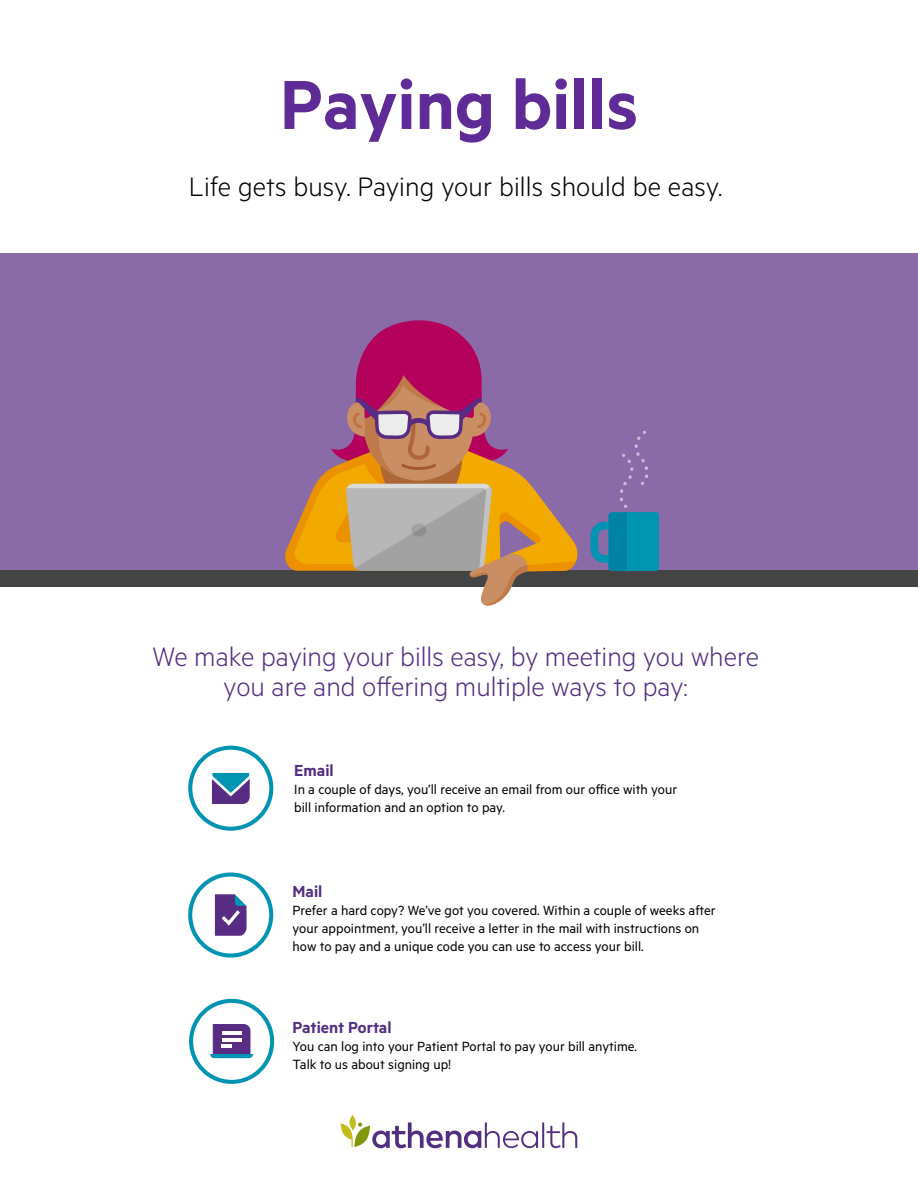
<style>
.page{position:relative;width:918px;height:1188px;background:#fff}
.page>*{position:absolute;margin:0;border:0;box-sizing:border-box;transform-origin:0 0}
.t1{font:600 78px "Metric";color:#5e2b97}
.t2{font:300 30px/30px "Metric";color:#522e81;text-align:center}
.t3{font:300 30px "Metric";letter-spacing:.005em;color:#000}
.t4{font:600 18px "Metric";color:#522e81}
.t5{font:15px/18px "Metric";color:#000}
</style>
<div class="page">
<div style="left:189px;top:999px;width:85px;height:85px;border:4px solid #0093b2;border-radius:50%"></div>
<svg style="left:210px;top:1024px;width:43px;height:34px"></svg>
<div style="left:188px;top:746px;width:85px;height:85px;border:4px solid #0093b2;border-radius:50%"></div>
<svg style="left:212px;top:773px;width:37px;height:31px"></svg>
<div style="left:188px;top:873px;width:85px;height:85px;border:4px solid #0093b2;border-radius:50%"></div>
<svg style="left:215px;top:894px;width:32px;height:42px"></svg>
<svg style="left:349px;top:1115px;width:7px;height:15px"></svg>
<svg style="left:341px;top:1122px;width:236px;height:26px"></svg>
<div style="left:0;top:253px;width:918px;height:329px;background:#8a6ba8"></div>
<div style="left:0;top:570px;width:918px;height:16px;background:#444445"></div>
<svg style="left:280px;top:320px;width:300px;height:286px"></svg>
<svg style="left:591px;top:430px;width:68px;height:141px"></svg>
<h1 class="t1" style="left:280px;top:58px;width:360px">Paying bills</h1>
<h2 class="t3" style="left:189px;top:169px;width:535px">Life gets busy. Paying your bills should be easy.</h2>
<h2 class="t2" style="left:152px;top:640px;width:608px">We make paying your bills easy, by meeting you where you are and offering multiple ways to pay:</h2>
<p class="t4" style="left:294px;top:760px;width:41px">Email</p>
<p class="t5" style="left:294px;top:780px;width:384px">In a couple of days, you’ll receive an email from our office with your bill information and an option to pay.</p>
<p class="t4" style="left:293px;top:881px;width:31px">Mail</p>
<p class="t5" style="left:293px;top:901px;width:425px">Prefer a hard copy? We’ve got you covered. Within a couple of weeks after your appointment, you’ll receive a letter in the mail with instructions on how to pay and a unique code you can use to access your bill.</p>
<p class="t4" style="left:293px;top:1017px;width:100px">Patient Portal</p>
<p class="t5" style="left:293px;top:1037px;width:346px">You can log into your Patient Portal to pay your bill anytime.<br>Talk to us about signing up!</p>
</div>
